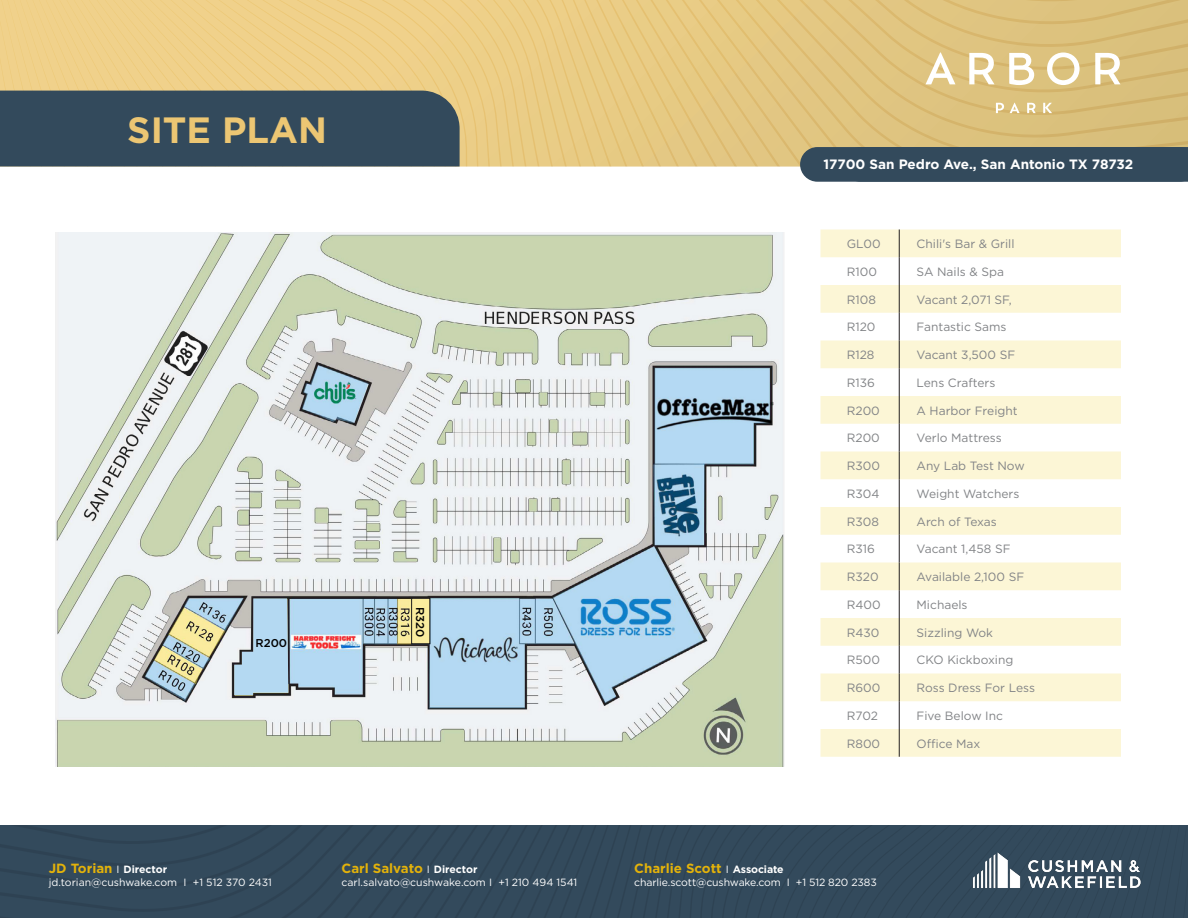
<style>
.page{position:relative;width:1188px;height:918px;background:#fff}
.page>*{position:absolute;margin:0;border:0;box-sizing:border-box;transform-origin:0 0}
.t1{font:700 36.6px "Gotham";color:#ecc673}
.t2{font:700 13.5px "Gotham";color:#fff}
.t3{font:700 13.35px "Gotham";color:#e3b20a}
.t4{font:12px "Gotham";color:#818386}
.t5{font:500 11.4px "Gotham";letter-spacing:-.015em;color:#000}
.t6{font:10.5px "Gotham";letter-spacing:-.01em;color:#fff}
.s1{font-weight:400;font-size:10.5px;color:#fff}
.s2{font-size:10.5px;color:#fff}
</style>
<div class="page">
<div style="left:0;top:826px;width:932px;height:92px;background:#334a5c"></div>
<img style="left:816px;top:826px;width:48px;height:17px">
<img style="left:862px;top:842px;width:34px;height:30px">
<img style="left:893px;top:871px;width:39px;height:30px">
<img style="left:932px;top:901px;width:29px;height:17px">
<img style="left:1104px;top:826px;width:12px;height:92px">
<img style="left:1116px;top:826px;width:48px;height:92px">
<img style="left:1164px;top:826px;width:12px;height:92px">
<img style="left:1176px;top:826px;width:12px;height:92px">
<img style="left:849px;top:826px;width:7px;height:2px">
<img style="left:856px;top:826px;width:8px;height:10px">
<img style="left:864px;top:826px;width:8px;height:18px">
<img style="left:872px;top:826px;width:8px;height:26px">
<img style="left:880px;top:826px;width:8px;height:33px">
<img style="left:888px;top:826px;width:8px;height:40px">
<img style="left:896px;top:826px;width:9px;height:48px">
<img style="left:905px;top:826px;width:9px;height:55px">
<img style="left:914px;top:826px;width:9px;height:61px">
<img style="left:923px;top:826px;width:9px;height:68px">
<img style="left:932px;top:826px;width:9px;height:75px">
<img style="left:941px;top:826px;width:10px;height:81px">
<div style="left:971px;top:826px;width:130px;height:92px;background:#334a5c"></div>
<img style="left:950px;top:838px;width:214px;height:73px">
<svg style="left:820px;top:230px;width:301px;height:527px"></svg>
<img style="left:56px;top:233px;width:728px;height:533px">
<div style="left:412px;top:598px;width:18px;height:46px;background:#faec9e"></div>
<div style="left:411px;top:598px;width:19px;height:46px;border:1px solid #1c1c1c"></div>
<svg style="left:234px;top:598px;width:54px;height:97px;background:#b1cddf"></svg>
<svg style="left:0;top:0;width:1188px;height:182px;background:#beaf82"></svg>
<p class="t1" style="left:127px;top:106px;width:201px">SITE PLAN</p>
<p class="t5" style="left:256px;top:635px;width:33px">R200</p>
<p class="t5" style="left:428px;top:607px;width:31px;rotate:90deg">R320</p>
<p class="t3" style="left:49px;top:860px;width:120px">JD Torian <span class="s1">I</span> <span class="s2">Director</span></p>
<p class="t6" style="left:49px;top:875px;width:225px">jd.torian@cushwake.com I +1 512 370 2431</p>
<p class="t3" style="left:342px;top:860px;width:138px">Carl Salvato <span class="s1">I</span> <span class="s2">Director</span></p>
<p class="t6" style="left:342px;top:875px;width:237px">carl.salvato@cushwake.com I +1 210 494 1541</p>
<p class="t2" style="left:824px;top:155px;width:311px">17700 San Pedro Ave., San Antonio TX 78732</p>
<p class="t2" style="left:911px;top:157px;width:226px">9900 S Interstate 35 | Austin, TX</p>
<p class="t4" style="left:847px;top:236px;width:35px">GL00</p>
<p class="t4" style="left:917px;top:236px;width:100px">Chili's Bar &amp; Grill</p>
<p class="t4" style="left:847px;top:264px;width:32px">R100</p>
<p class="t4" style="left:917px;top:264px;width:89px">SA Nails &amp; Spa</p>
<p class="t4" style="left:847px;top:292px;width:31px">R108</p>
<p class="t4" style="left:917px;top:292px;width:97px">Vacant 2,071 SF,</p>
<p class="t4" style="left:847px;top:319px;width:30px">R120</p>
<p class="t4" style="left:917px;top:319px;width:91px">Fantastic Sams</p>
<p class="t4" style="left:847px;top:347px;width:29px">R128</p>
<p class="t4" style="left:917px;top:347px;width:100px">Vacant 3,500 SF</p>
<p class="t4" style="left:847px;top:375px;width:30px">R136</p>
<p class="t4" style="left:917px;top:375px;width:80px">Lens Crafters</p>
<p class="t4" style="left:847px;top:403px;width:35px">R200</p>
<p class="t4" style="left:917px;top:403px;width:103px">A Harbor Freight</p>
<p class="t4" style="left:847px;top:430px;width:35px">R200</p>
<p class="t4" style="left:917px;top:430px;width:87px">Verlo Mattress</p>
<p class="t4" style="left:847px;top:458px;width:35px">R300</p>
<p class="t4" style="left:917px;top:458px;width:110px">Any Lab Test Now</p>
<p class="t4" style="left:847px;top:486px;width:34px">R304</p>
<p class="t4" style="left:917px;top:486px;width:104px">Weight Watchers</p>
<p class="t4" style="left:847px;top:514px;width:34px">R308</p>
<p class="t4" style="left:917px;top:514px;width:82px">Arch of Texas</p>
<p class="t4" style="left:847px;top:541px;width:30px">R316</p>
<p class="t4" style="left:917px;top:541px;width:96px">Vacant 1,458 SF</p>
<p class="t4" style="left:847px;top:569px;width:33px">R320</p>
<p class="t4" style="left:917px;top:569px;width:109px">Available 2,100 SF</p>
<p class="t4" style="left:847px;top:597px;width:35px">R400</p>
<p class="t4" style="left:917px;top:597px;width:52px">Michaels</p>
<p class="t4" style="left:847px;top:625px;width:34px">R430</p>
<p class="t4" style="left:917px;top:625px;width:78px">Sizzling Wok</p>
<p class="t4" style="left:847px;top:652px;width:35px">R500</p>
<p class="t4" style="left:917px;top:652px;width:98px">CKO Kickboxing</p>
<p class="t4" style="left:847px;top:680px;width:35px">R600</p>
<p class="t4" style="left:917px;top:680px;width:120px">Ross Dress For Less</p>
<p class="t4" style="left:847px;top:708px;width:33px">R702</p>
<p class="t4" style="left:917px;top:708px;width:88px">Five Below Inc</p>
<p class="t4" style="left:847px;top:736px;width:35px">R800</p>
<p class="t4" style="left:917px;top:736px;width:65px">Office Max</p>
<p class="t3" style="left:634px;top:860px;width:151px">Charlie Scott <span class="s1">I</span> <span class="s2">Associate</span></p>
<p class="t6" style="left:634px;top:875px;width:244px">charlie.scott@cushwake.com I +1 512 820 2383</p>
</div>
